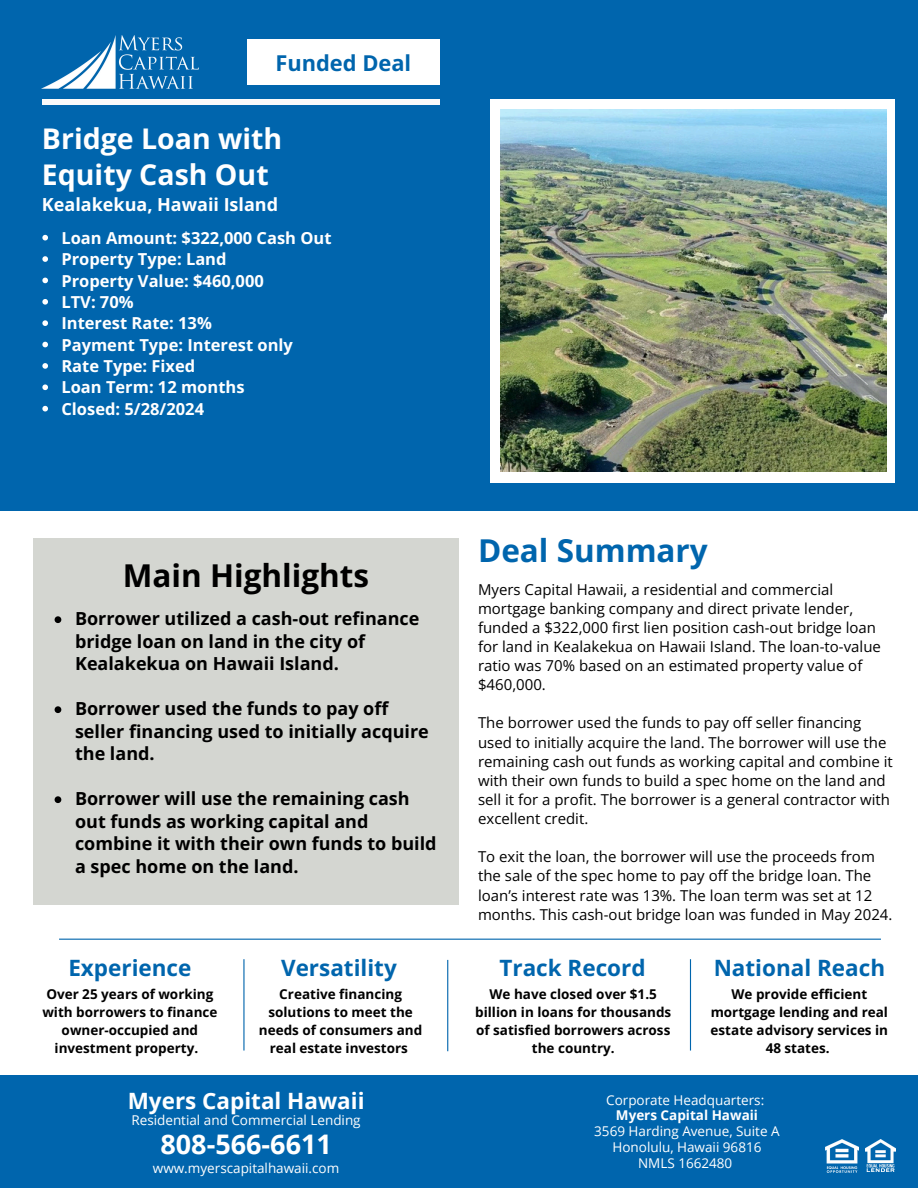
<style>
.page{position:relative;width:918px;height:1188px;background:#fff}
.page>*{position:absolute;margin:0;border:0;box-sizing:border-box;transform-origin:0 0}
.t1{font:700 31.5px "Open Sans";color:#000}
.t2{font:700 31.5px "Open Sans";color:#0065ad}
.t3{font:700 28.5px/36px "Open Sans";color:#fff}
.t4{font:700 27px "Open Sans";color:#fff}
.t5{font:700 22.5px "Open Sans";color:#0065ad}
.t6{font:700 22.5px "Open Sans";color:#fff}
.t7{font:700 21.9px "Open Sans";color:#0065ad}
.t8{font:700 18px/22.5px "Open Sans";color:#000}
.t9{font:700 18px "Open Sans";color:#fff}
.t10{font:700 16.5px "Open Sans";color:#fff}
.t11{font:15px/19.2px "Open Sans";color:#000}
.t12{font:700 13.5px/18px "Open Sans";color:#000;text-align:center}
.t13{font:13.5px "Open Sans";color:#fff}
.t14{font:700 13.5px "Open Sans";color:#fff}
</style>
<div class="page">
<div style="left:0;top:0;width:918px;height:510px;background:#0065ad"></div>
<div style="left:491px;top:99px;width:404px;height:384px;background:#fff"></div>
<img style="left:42px;top:36px;width:156px;height:52px">
<div style="left:42px;top:99px;width:398px;height:6px;background:#fafafa"></div>
<div style="left:33px;top:538px;width:425px;height:367px;background:#d4d6d1"></div>
<div style="left:0;top:1075px;width:918px;height:113px;background:#0065ad"></div>
<img style="left:865px;top:1140px;width:31px;height:31px">
<img style="left:826px;top:1140px;width:32px;height:32px">
<div style="left:247px;top:40px;width:193px;height:45px;background:#fff"></div>
<hr style="left:59px;top:939px;width:822px;height:1px;background:#0065ad">
<hr style="left:243px;top:959px;width:2px;height:92px;background:#0065ad">
<hr style="left:447px;top:960px;width:1px;height:91px;background:#0065ad">
<hr style="left:690px;top:959px;width:1px;height:92px;background:#0065ad">
<img style="left:501px;top:110px;width:385px;height:362px">
<svg style="left:55px;top:616px;width:6px;height:7px"></svg>
<svg style="left:55px;top:706px;width:6px;height:7px"></svg>
<svg style="left:55px;top:796px;width:6px;height:7px"></svg>
<svg style="left:42px;top:235px;width:6px;height:5px"></svg>
<svg style="left:42px;top:256px;width:6px;height:6px"></svg>
<svg style="left:42px;top:278px;width:6px;height:5px"></svg>
<svg style="left:42px;top:299px;width:6px;height:6px"></svg>
<svg style="left:42px;top:320px;width:6px;height:6px"></svg>
<svg style="left:42px;top:342px;width:6px;height:5px"></svg>
<svg style="left:42px;top:363px;width:6px;height:6px"></svg>
<svg style="left:42px;top:384px;width:6px;height:6px"></svg>
<svg style="left:42px;top:406px;width:6px;height:5px"></svg>
<h2 class="t7" style="left:275px;top:47px;width:137px">Funded Deal</h2>
<p class="t3" style="left:42px;top:120px;width:242px">Bridge Loan with<br>Equity Cash Out</p>
<p class="t9" style="left:42px;top:191px;width:238px">Kealakekua, Hawaii Island</p>
<p class="t10" style="left:61px;top:226px;width:272px">Loan Amount: $322,000 Cash Out</p>
<p class="t10" style="left:61px;top:248px;width:167px">Property Type: Land</p>
<p class="t10" style="left:61px;top:269px;width:204px">Property Value: $460,000</p>
<p class="t10" style="left:61px;top:290px;width:74px">LTV: 70%</p>
<p class="t10" style="left:61px;top:312px;width:152px">Interest Rate: 13%</p>
<p class="t10" style="left:61px;top:333px;width:233px">Payment Type: Interest only</p>
<p class="t10" style="left:61px;top:354px;width:135px">Rate Type: Fixed</p>
<p class="t10" style="left:61px;top:376px;width:185px">Loan Term: 12 months</p>
<p class="t10" style="left:61px;top:397px;width:144px">Closed: 5/28/2024</p>
<h1 class="t1" style="left:123px;top:554px;width:248px">Main Highlights</h1>
<p class="t8" style="left:75px;top:607px;width:346px">Borrower utilized a cash-out refinance bridge loan on land in the city of<br>Kealakekua on Hawaii Island.</p>
<p class="t8" style="left:75px;top:697px;width:355px">Borrower used the funds to pay off seller financing used to initially acquire the land.</p>
<p class="t8" style="left:75px;top:787px;width:363px">Borrower will use the remaining cash out funds as working capital and combine it with their own funds to build a spec home on the land.</p>
<h2 class="t5" style="left:68px;top:952px;width:125px">Experience</h2>
<p class="t5" style="left:281px;top:952px;width:117px">Versatility</p>
<h1 class="t2" style="left:478px;top:528px;width:231px">Deal Summary</h1>
<p class="t11" style="left:478px;top:579px;width:404px">Myers Capital Hawaii, a residential and commercial mortgage banking company and direct private lender, funded a $322,000 first lien position cash-out bridge loan for land in Kealakekua on Hawaii Island. The loan-to-value ratio was 70% based on an estimated property value of $460,000.</p>
<p class="t11" style="left:478px;top:713px;width:416px">The borrower used the funds to pay off seller financing used to initially acquire the land. The borrower will use the remaining cash out funds as working capital and combine it with their own funds to build a spec home on the land and sell it for a profit. The borrower is a general contractor with excellent credit.</p>
<p class="t11" style="left:478px;top:847px;width:416px">To exit the loan, the borrower will use the proceeds from the sale of the spec home to pay off the bridge loan. The loan’s interest rate was 13%. The loan term was set at 12 months. This cash-out bridge loan was funded in May 2024.</p>
<h5 class="t5" style="left:499px;top:952px;width:148px">Track Record</h5>
<p class="t5" style="left:714px;top:952px;width:173px">National Reach</p>
<h5 class="t12" style="left:42px;top:985px;width:177px">Over 25 years of working with borrowers to finance owner-occupied and investment property.</h5>
<h5 class="t12" style="left:259px;top:985px;width:165px">Creative financing solutions to meet the needs of consumers and real estate investors</h5>
<h2 class="t12" style="left:475px;top:985px;width:198px">We have closed over $1.5 billion in loans for thousands of satisfied borrowers across the country.</h2>
<p class="t12" style="left:711px;top:985px;width:179px">We provide efficient mortgage lending and real estate advisory services in<br>48 states.</p>
<p class="t6" style="left:128px;top:1085px;width:238px">Myers Capital Hawaii</p>
<p class="t13" style="left:131px;top:1111px;width:231px">Residential and Commercial Lending</p>
<h2 class="t4" style="left:161px;top:1125px;width:173px">808-566-6611</h2>
<h5 class="t13" style="left:153px;top:1158px;width:188px">www.myerscapitalhawaii.com</h5>
<h2 class="t13" style="left:606px;top:1090px;width:160px">Corporate Headquarters:</h2>
<h3 class="t14" style="left:616px;top:1106px;width:144px">Myers Capital Hawaii</h3>
<p class="t13" style="left:594px;top:1122px;width:187px">3569 Harding Avenue, Suite A</p>
<p class="t13" style="left:612px;top:1137px;width:150px">Honolulu, Hawaii 96816</p>
<p class="t13" style="left:638px;top:1153px;width:96px">NMLS 1662480</p>
</div>
